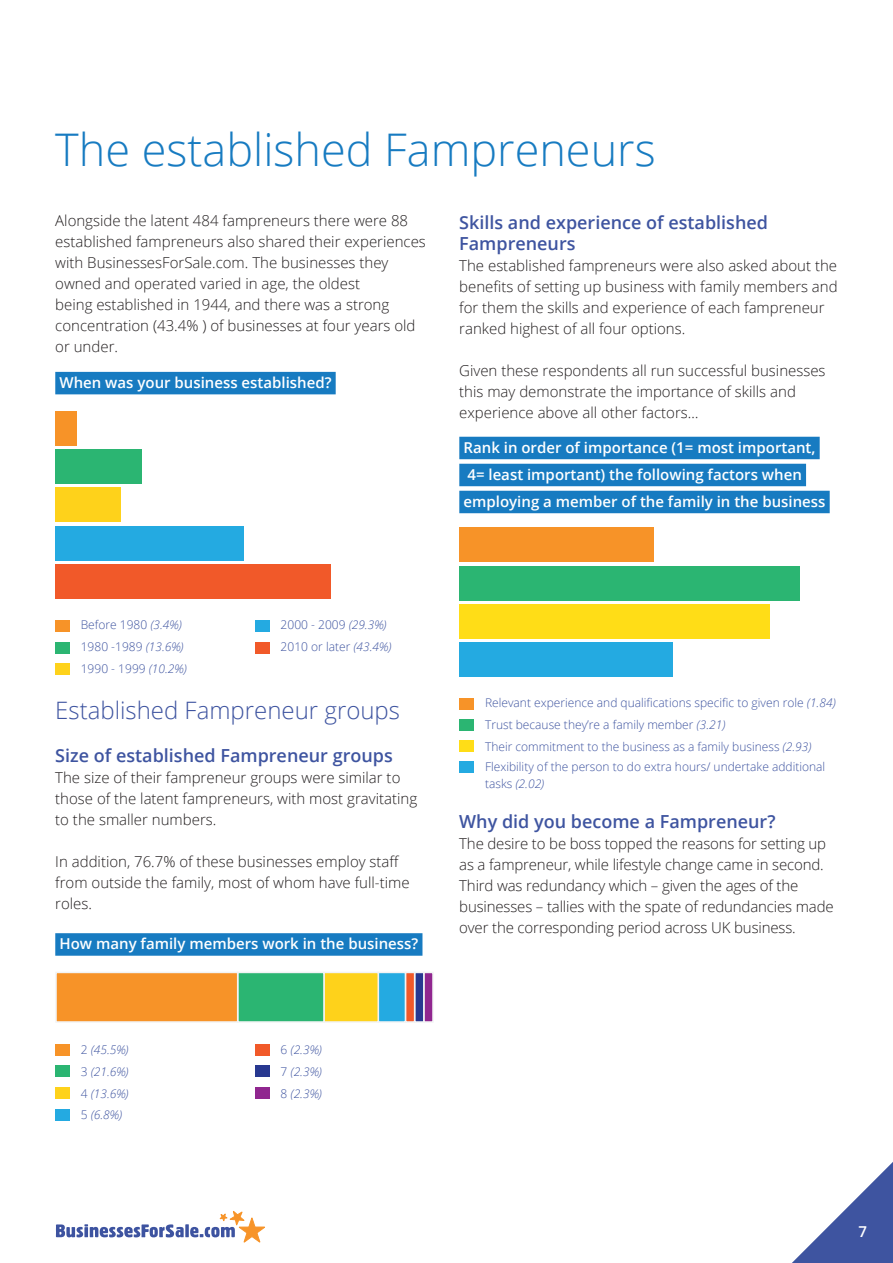
<style>
.page{position:relative;width:893px;height:1263px;background:#fff}
.page>*{position:absolute;margin:0;border:0;box-sizing:border-box;transform-origin:0 0}
.t1{font:300 45px "Open Sans";color:#177bc1}
.t2{font:300 24px "Open Sans";color:#3e54a0}
.t3{font:600 18px/21.6px "Open Sans";color:#3e54a0}
.t4{font:300 15px/21px "Open Sans";color:#231f20}
.t5{font:600 15px/27px "Open Sans";color:#fff}
.t6{font:300 12px/21.8px "Open Sans";color:#3e54a0}
.t7{font:italic 300 12px/21.8px "Open Sans";color:#3e54a0;text-align:justify}
.s1{font-style:italic}
.s2{font-style:normal}
</style>
<div class="page">
<svg style="left:792px;top:1162px;width:101px;height:101px"></svg>
<svg style="left:56px;top:1211px;width:209px;height:32px"></svg>
<div style="left:423px;top:972px;width:11px;height:51px;background:#90268f;border:2px solid #f2f3f4"></div>
<div style="left:414px;top:972px;width:11px;height:51px;background:#283890;border:2px solid #f2f3f4"></div>
<div style="left:405px;top:972px;width:10px;height:51px;background:#f15929;border:2px solid #f2f3f4"></div>
<div style="left:378px;top:972px;width:28px;height:51px;background:#24aae1;border:2px solid #f2f3f4"></div>
<div style="left:323px;top:972px;width:56px;height:51px;background:#fed21b;border:2px solid #f2f3f4"></div>
<div style="left:237px;top:972px;width:88px;height:51px;background:#2bb572;border:2px solid #f2f3f4"></div>
<div style="left:55px;top:972px;width:183px;height:51px;background:#f79328;border:2px solid #f2f3f4"></div>
<div style="left:55px;top:933px;width:367px;height:23px;background:#177bc1"></div>
<div style="left:256px;top:1088px;width:14px;height:11px;background:#90268f"></div>
<div style="left:256px;top:1066px;width:14px;height:11px;background:#283890"></div>
<div style="left:256px;top:1044px;width:14px;height:11px;background:#f15929"></div>
<div style="left:55px;top:1109px;width:14px;height:12px;background:#24aae1"></div>
<div style="left:55px;top:1088px;width:14px;height:11px;background:#fed21b"></div>
<div style="left:55px;top:1066px;width:14px;height:11px;background:#2bb572"></div>
<div style="left:55px;top:1044px;width:14px;height:11px;background:#f79328"></div>
<div style="left:459px;top:643px;width:214px;height:34px;background:#24aae1"></div>
<div style="left:459px;top:604px;width:311px;height:34px;background:#ffdd17"></div>
<div style="left:459px;top:566px;width:340px;height:34px;background:#2bb572"></div>
<div style="left:459px;top:528px;width:195px;height:34px;background:#f79328"></div>
<div style="left:459px;top:437px;width:361px;height:22px;background:#177bc1"></div>
<div style="left:459px;top:464px;width:347px;height:22px;background:#177bc1"></div>
<div style="left:459px;top:491px;width:371px;height:22px;background:#177bc1"></div>
<div style="left:459px;top:698px;width:15px;height:11px;background:#f79328"></div>
<div style="left:459px;top:719px;width:15px;height:11px;background:#2bb572"></div>
<div style="left:459px;top:761px;width:15px;height:12px;background:#24aae1"></div>
<div style="left:459px;top:740px;width:15px;height:12px;background:#ffdd17"></div>
<div style="left:55px;top:564px;width:276px;height:34px;background:#f15929"></div>
<div style="left:55px;top:526px;width:189px;height:34px;background:#24aae1"></div>
<div style="left:55px;top:488px;width:65px;height:34px;background:#fed21b"></div>
<div style="left:55px;top:450px;width:87px;height:34px;background:#2bb572"></div>
<div style="left:55px;top:411px;width:22px;height:34px;background:#f79328"></div>
<div style="left:256px;top:642px;width:14px;height:11px;background:#f15929"></div>
<div style="left:256px;top:620px;width:14px;height:11px;background:#24aae1"></div>
<div style="left:55px;top:664px;width:14px;height:11px;background:#fed21b"></div>
<div style="left:55px;top:642px;width:14px;height:11px;background:#2bb572"></div>
<div style="left:55px;top:620px;width:14px;height:11px;background:#f79328"></div>
<div style="left:55px;top:372px;width:281px;height:22px;background:#177bc1"></div>
<h1 class="t1" style="left:55px;top:119px;width:602px">The established Fampreneurs</h1>
<p class="t4" style="left:55px;top:210px;width:372px">Alongside the latent 484 fampreneurs there were 88 established fampreneurs also shared their experiences with BusinessesForSale.com. The businesses they owned and operated varied in age, the oldest<br>being established in 1944, and there was a strong concentration (43.4% ) of businesses at four years old or under.</p>
<p class="t5" style="left:60px;top:369px;width:273px">When was your business established?</p>
<p class="t3" style="left:459px;top:211px;width:310px">Skills and experience of established<br>Fampreneurs</p>
<p class="t4" style="left:459px;top:255px;width:380px">The established fampreneurs were also asked about the benefits of setting up business with family members and for them the skills and experience of each fampreneur ranked highest of all four options.</p>
<p class="t4" style="left:459px;top:360px;width:368px">Given these respondents all run successful businesses this may demonstrate the importance of skills and experience above all other factors…</p>
<p class="t5" style="left:464px;top:433px;width:363px">Rank in order of importance (1= most important,<br>4= least important) the following factors when employing a member of the family in the business</p>
<p class="t6" style="left:81px;top:613px;width:107px">Before 1980 <span class="s1">(3.4%)<br></span>1980 -1989 <span class="s1">(13.6%)<br></span>1990 - 1999 <span class="s1">(10.2%)</span></p>
<p class="t6" style="left:281px;top:613px;width:112px">2000 - 2009 <span class="s1">(29.3%)<br></span>2010 or later <span class="s1">(43.4%)</span></p>
<h2 class="t2" style="left:55px;top:694px;width:346px">Established Fampreneur groups</h2>
<p class="t3" style="left:55px;top:744px;width:339px">Size of established Fampreneur groups</p>
<p class="t4" style="left:55px;top:766px;width:363px">The size of their fampreneur groups were similar to those of the latent fampreneurs, with most gravitating to the smaller numbers.</p>
<p class="t4" style="left:55px;top:850px;width:356px">In addition, 76.7% of these businesses employ staff from outside the family, most of whom have full-time roles.</p>
<p class="t5" style="left:60px;top:930px;width:360px">How many family members work in the business?</p>
<p class="t7" style="left:81px;top:1038px;width:49px"><span class="s2">2</span> (45.5%)<br><span class="s2">3</span> (21.6%)<br><span class="s2">4</span> (13.6%)<br><span class="s2">5</span> (6.8%)</p>
<p class="t7" style="left:281px;top:1038px;width:43px"><span class="s2">6</span> (2.3%)<br><span class="s2">7</span> (2.3%)<br><span class="s2">8</span> (2.3%)</p>
<p class="t6" style="left:485px;top:692px;width:352px">Relevant experience and qualifications specific to given role <span class="s1">(1.84)<br></span>Trust because they’re a family member <span class="s1">(3.21)<br></span>Their commitment to the business as a family business <span class="s1">(2.93)</span></p>
<p class="t6" style="left:485px;top:758px;width:342px;line-height:16.5px">Flexibility of the person to do extra hours/ undertake additional tasks <span class="s1">(2.02)</span></p>
<p class="t3" style="left:459px;top:810px;width:318px">Why did you become a Fampreneur?</p>
<p class="t4" style="left:459px;top:833px;width:376px">The desire to be boss topped the reasons for setting up as a fampreneur, while lifestyle change came in second.<br>Third was redundancy which – given the ages of the businesses – tallies with the spate of redundancies made over the corresponding period across UK business.</p>
<p class="t5" style="left:858px;top:1217px;width:10px">7</p>
</div>
